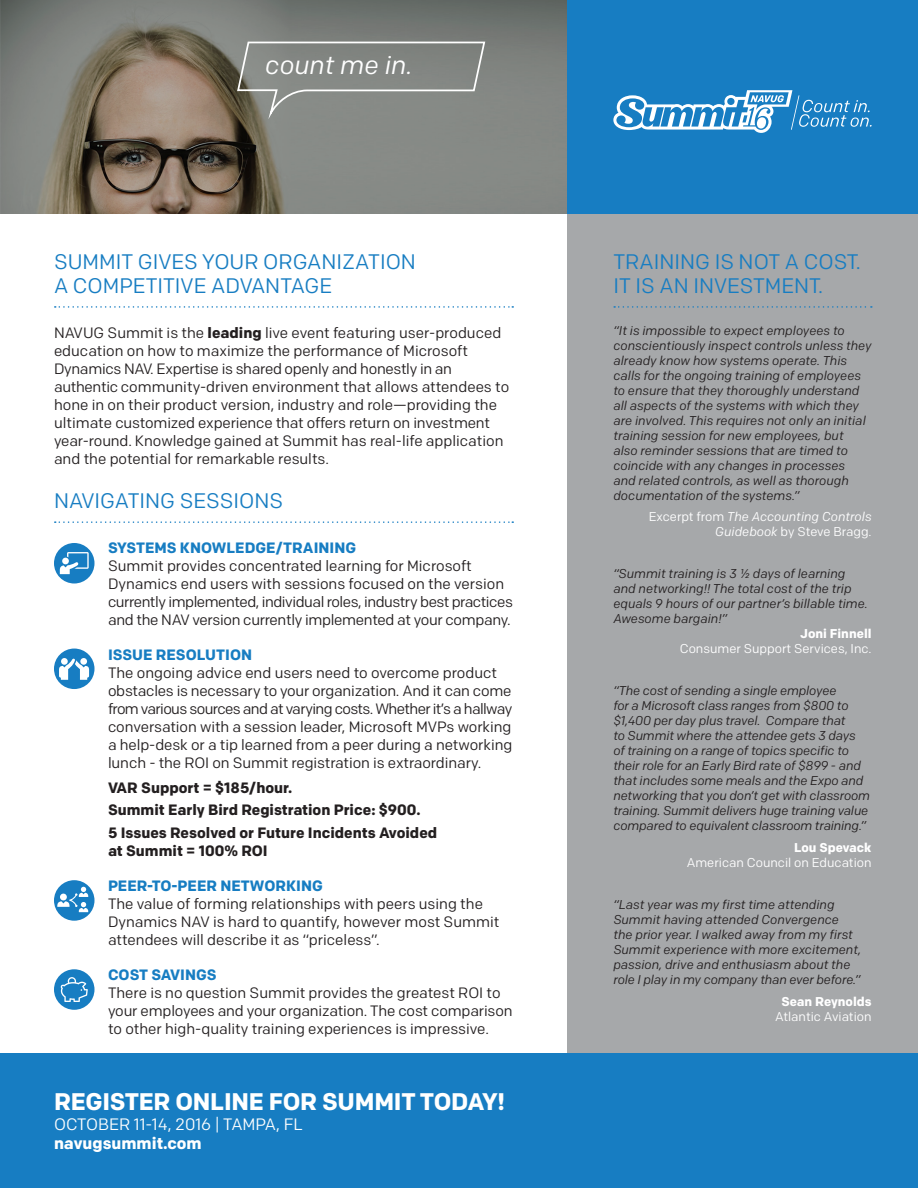
<style>
.page{position:relative;width:918px;height:1188px;background:#fff}
.page>*{position:absolute;margin:0;border:0;box-sizing:border-box;transform-origin:0 0}
.t1{font:italic 26.1px "Colfax";color:#fff}
.t2{font:700 24px "Colfax";letter-spacing:-.01em;color:#fff}
.t3{font:21px/24px "Colfax";color:#177dc2}
.t4{font:16.5px "Colfax";color:#fff}
.t5{font:700 16.5px "Colfax";color:#fff}
.t6{font:15px/18px "Colfax";letter-spacing:-.005em;color:#231f20}
.t7{font:700 15px/22.4px "Colfax";color:#231f20}
.t8{font:700 15px "Colfax";color:#177dc2}
.t9{font:italic 12.75px/15px "Colfax";letter-spacing:-.005em;color:#231f20}
.t10{font:12.75px "Colfax";color:#fff}
.t11{font:italic 12.75px/15px "Colfax";color:#fff;text-align:right}
.t12{font:700 12.75px "Colfax";color:#fff}
.s1{font-weight:700}
.s2{font-style:normal}
</style>
<div class="page">
<div style="left:567px;top:214px;width:351px;height:853px;background:#a6a8aa"></div>
<div style="left:0;top:1053px;width:918px;height:135px;background:#177dc2"></div>
<svg style="left:0;top:0;width:567px;height:214px;background:#7c7971"></svg>
<svg style="left:236px;top:40px;width:250px;height:86px;background:#888b86"></svg>
<svg style="left:55px;top:306px;width:458px;height:2px"></svg>
<svg style="left:55px;top:521px;width:458px;height:2px"></svg>
<svg style="left:614px;top:306px;width:258px;height:2px"></svg>
<div style="left:567px;top:0;width:351px;height:214px;background:#177dc2"></div>
<div style="left:54px;top:543px;width:40px;height:41px;background:#177dc2;border-radius:50%"></div>
<svg style="left:60px;top:552px;width:29px;height:22px"></svg>
<div style="left:62px;top:558px;width:7px;height:6px;background:#fff;border-radius:50%"></div>
<div style="left:54px;top:649px;width:40px;height:40px;background:#177dc2;border-radius:50%"></div>
<svg style="left:59px;top:658px;width:30px;height:22px"></svg>
<div style="left:61px;top:658px;width:7px;height:7px;background:#fff;border-radius:50%"></div>
<div style="left:54px;top:880px;width:40px;height:41px;background:#177dc2;border-radius:50%"></div>
<svg style="left:57px;top:887px;width:31px;height:25px"></svg>
<div style="left:54px;top:969px;width:40px;height:41px;background:#177dc2;border-radius:50%"></div>
<svg style="left:60px;top:977px;width:28px;height:25px"></svg>
<svg style="left:613px;top:90px;width:259px;height:43px"></svg>
<h1 class="t1" style="left:265px;top:49px;width:149px">count me in.</h1>
<h3 class="t3" style="left:54px;top:249px;width:364px">SUMMIT GIVES YOUR ORGANIZATION<br>A COMPETITIVE ADVANTAGE</h3>
<p class="t6" style="left:54px;top:323px;width:457px">NAVUG Summit is the <span class="s1">leading</span> live event featuring user-produced education on how to maximize the performance of Microsoft Dynamics NAV. Expertise is shared openly and honestly in an authentic community-driven environment that allows attendees to hone in on their product version, industry and role—providing the ultimate customized experience that offers return on investment year-round. Knowledge gained at Summit has real-life application and the potential for remarkable results.</p>
<h3 class="t3" style="left:54px;top:488px;width:231px">NAVIGATING SESSIONS</h3>
<p class="t8" style="left:108px;top:538px;width:250px">SYSTEMS KNOWLEDGE/TRAINING</p>
<p class="t6" style="left:108px;top:557px;width:406px">Summit provides concentrated learning for Microsoft Dynamics end users with sessions focused on the version currently implemented, individual roles, industry best practices and the NAV version currently implemented at your company.</p>
<p class="t8" style="left:108px;top:646px;width:146px">ISSUE RESOLUTION</p>
<p class="t6" style="left:108px;top:664px;width:406px">The ongoing advice end users need to overcome product obstacles is necessary to your organization. And it can come from various sources and at varying costs. Whether it’s a hallway conversation with a session leader, Microsoft MVPs working a help-desk or a tip learned from a peer during a networking lunch - the ROI on Summit registration is extraordinary.</p>
<p class="t7" style="left:108px;top:776px;width:331px">VAR Support = $185/hour.<br>Summit Early Bird Registration Price: $900.<br>5 Issues Resolved or Future Incidents Avoided</p>
<p class="t7" style="left:108px;top:839px;width:161px">at Summit = 100% ROI</p>
<p class="t8" style="left:108px;top:876px;width:216px">PEER-TO-PEER NETWORKING</p>
<p class="t6" style="left:108px;top:895px;width:393px">The value of forming relationships with peers using the<br>Dynamics NAV is hard to quantify, however most Summit attendees will describe it as “priceless”.</p>
<p class="t8" style="left:108px;top:966px;width:110px">COST SAVINGS</p>
<p class="t6" style="left:108px;top:984px;width:406px">There is no question Summit provides the greatest ROI to your employees and your organization. The cost comparison to other high-quality training experiences is impressive.</p>
<h2 class="t2" style="left:54px;top:1087px;width:453px">REGISTER ONLINE FOR SUMMIT TODAY!</h2>
<p class="t4" style="left:54px;top:1114px;width:250px">OCTOBER 11-14, 2016 | TAMPA, FL</p>
<p class="t5" style="left:54px;top:1133px;width:149px">navugsummit.com</p>
<h3 class="t3" style="left:613px;top:249px;width:249px">TRAINING IS NOT A COST.<br>IT IS AN INVESTMENT.</h3>
<p class="t9" style="left:613px;top:323px;width:260px">“It is impossible to expect employees to conscientiously inspect controls unless they already know how systems operate. This calls for the ongoing training of employees to ensure that they thoroughly understand all aspects of the systems with which they are involved. This requires not only an initial training session for new employees, but<br>also reminder sessions that are timed to coincide with any changes in processes<br>and related controls, as well as thorough documentation of the systems.”</p>
<p class="t11" style="left:649px;top:509px;width:224px"><span class="s2">Excerpt from</span> The Accounting Controls<br>Guidebook <span class="s2">by Steve Bragg.</span></p>
<p class="t9" style="left:613px;top:566px;width:256px">“Summit training is 3 ½ days of learning and networking!! The total cost of the trip equals 9 hours of our partner’s billable time.<br>Awesome bargain!”</p>
<p class="t12" style="left:800px;top:626px;width:73px">Joni Finnell</p>
<p class="t10" style="left:680px;top:641px;width:193px">Consumer Support Services, Inc.</p>
<p class="t9" style="left:613px;top:683px;width:258px">“The cost of sending a single employee<br>for a Microsoft class ranges from $800 to $1,400 per day plus travel. Compare that<br>to Summit where the attendee gets 3 days of training on a range of topics specific to their role for an Early Bird rate of $899 - and that includes some meals and the Expo and networking that you don’t get with classroom training. Summit delivers huge training value compared to equivalent classroom training.”</p>
<p class="t12" style="left:794px;top:840px;width:79px">Lou Spevack</p>
<p class="t10" style="left:687px;top:855px;width:186px">American Council on Education</p>
<p class="t9" style="left:613px;top:897px;width:249px">“Last year was my first time attending Summit having attended Convergence the prior year. I walked away from my first Summit experience with more excitement, passion, drive and enthusiasm about the role I play in my company than ever before.”</p>
<p class="t12" style="left:781px;top:993px;width:92px">Sean Reynolds</p>
<p class="t10" style="left:775px;top:1008px;width:98px">Atlantic Aviation</p>
</div>
